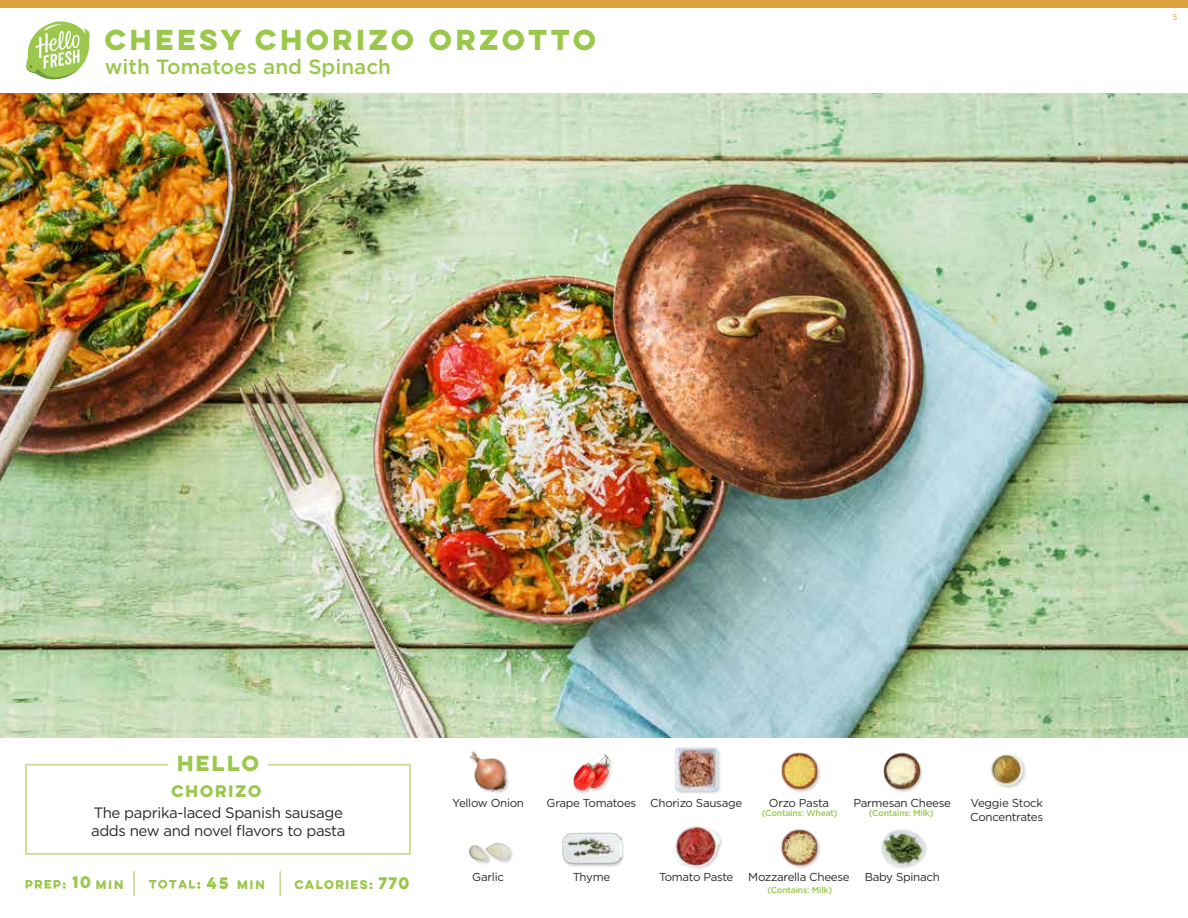
<style>
.page{position:relative;width:1188px;height:918px;background:#fff}
.page>*{position:absolute;margin:0;border:0;box-sizing:border-box;transform-origin:0 0}
.t1{font:700 25.8px "Lulo Clean One";letter-spacing:-.075em;color:#9bc74d}
.t2{font:500 20.7px "Gotham";color:#9bc74d}
.t3{font:700 19.5px "Lulo Clean One";letter-spacing:-.1em;color:#9bc74d}
.t4{font:15px/18px "Gotham";letter-spacing:-.025em;color:#292929}
.t5{font:700 15px "Lulo Clean One";letter-spacing:-.1em;color:#9bc74d}
.t6{font:11.55px/14.4px "Gotham";letter-spacing:-.025em;color:#292929}
.t7{font:700 11.25px "Lulo Clean One";letter-spacing:-.1em;color:#9bc74d}
.t8{font:700 10.95px "Lulo Clean One";letter-spacing:-.05em;color:#9bc74d}
.t9{font:9px "Source Sans Pro";color:#dda23e}
.t10{font:500 8.7px "Gotham";letter-spacing:-.025em;color:#9bc74d}
.s1{font-size:15px}
</style>
<div class="page">
<div style="left:674px;top:747px;width:47px;height:47px;background:#000;opacity:.2"></div>
<img style="left:674px;top:747px;width:47px;height:45px">
<div style="left:0;top:0;width:1188px;height:8px;background:#dda23e"></div>
<img style="left:0;top:93px;width:1188px;height:644px">
<svg style="left:25px;top:763px;width:386px;height:92px"></svg>
<img style="left:469px;top:751px;width:40px;height:41px">
<img style="left:468px;top:842px;width:45px;height:22px">
<div style="left:672px;top:825px;width:51px;height:45px;background:#000;opacity:.2"></div>
<img style="left:672px;top:825px;width:48px;height:42px">
<div style="left:573px;top:754px;width:41px;height:41px;background:#000;opacity:.2"></div>
<img style="left:573px;top:753px;width:41px;height:39px">
<div style="left:562px;top:833px;width:63px;height:35px;background:#000;opacity:.2"></div>
<img style="left:562px;top:832px;width:60px;height:36px">
<img style="left:781px;top:752px;width:40px;height:40px">
<img style="left:781px;top:829px;width:39px;height:39px">
<img style="left:883px;top:752px;width:39px;height:40px">
<img style="left:990px;top:753px;width:36px;height:35px">
<div style="left:882px;top:829px;width:47px;height:41px;background:#000;opacity:.2"></div>
<img style="left:881px;top:829px;width:46px;height:38px">
<hr style="left:133px;top:871px;width:2px;height:25px;background:#c7dc91">
<hr style="left:279px;top:871px;width:2px;height:25px;background:#c7dc91">
<svg style="left:26px;top:21px;width:64px;height:59px"></svg>
<svg style="left:26px;top:880px;width:40px;height:9px"></svg>
<svg style="left:149px;top:880px;width:51px;height:9px"></svg>
<h1 class="t1" style="left:105px;top:20px;width:499px">CHEESY CHORIZO ORZOTTO</h1>
<h2 class="t2" style="left:105px;top:53px;width:288px">with Tomatoes and Spinach</h2>
<p class="t9" style="left:1173px;top:11px;width:6px">5</p>
<h3 class="t3" style="left:177px;top:748px;width:88px">HELLO</h3>
<p class="t5" style="left:171px;top:779px;width:95px">CHORIZO</p>
<p class="t4" style="left:91px;top:803px;width:256px">The paprika-laced Spanish sausage adds new and novel flavors to pasta</p>
<p class="t6" style="left:452px;top:795px;width:73px">Yellow Onion</p>
<p class="t6" style="left:547px;top:795px;width:91px">Grape Tomatoes</p>
<p class="t6" style="left:650px;top:795px;width:93px">Chorizo Sausage</p>
<p class="t6" style="left:854px;top:795px;width:99px">Parmesan Cheese</p>
<p class="t6" style="left:970px;top:795px;width:74px">Veggie Stock<br>Concentrates</p>
<p class="t6" style="left:769px;top:795px;width:62px">Orzo Pasta</p>
<p class="t10" style="left:762px;top:807px;width:77px">(Contains: Wheat)</p>
<p class="t10" style="left:869px;top:807px;width:66px">(Contains: Milk)</p>
<p class="t5" style="left:72px;top:871px;width:24px">10</p>
<p class="t5" style="left:207px;top:871px;width:27px">45</p>
<p class="t8" style="left:96px;top:876px;width:31px">MIN</p>
<p class="t8" style="left:237px;top:876px;width:31px">MIN</p>
<p class="t7" style="left:295px;top:876px;width:120px">CALORIES: <span class="s1">770</span></p>
<p class="t6" style="left:472px;top:870px;width:33px">Garlic</p>
<p class="t6" style="left:573px;top:870px;width:39px">Thyme</p>
<p class="t6" style="left:659px;top:870px;width:76px">Tomato Paste</p>
<p class="t6" style="left:748px;top:870px;width:103px">Mozzarella Cheese</p>
<p class="t10" style="left:767px;top:884px;width:66px">(Contains: Milk)</p>
<p class="t6" style="left:865px;top:870px;width:76px">Baby Spinach</p>
</div>
